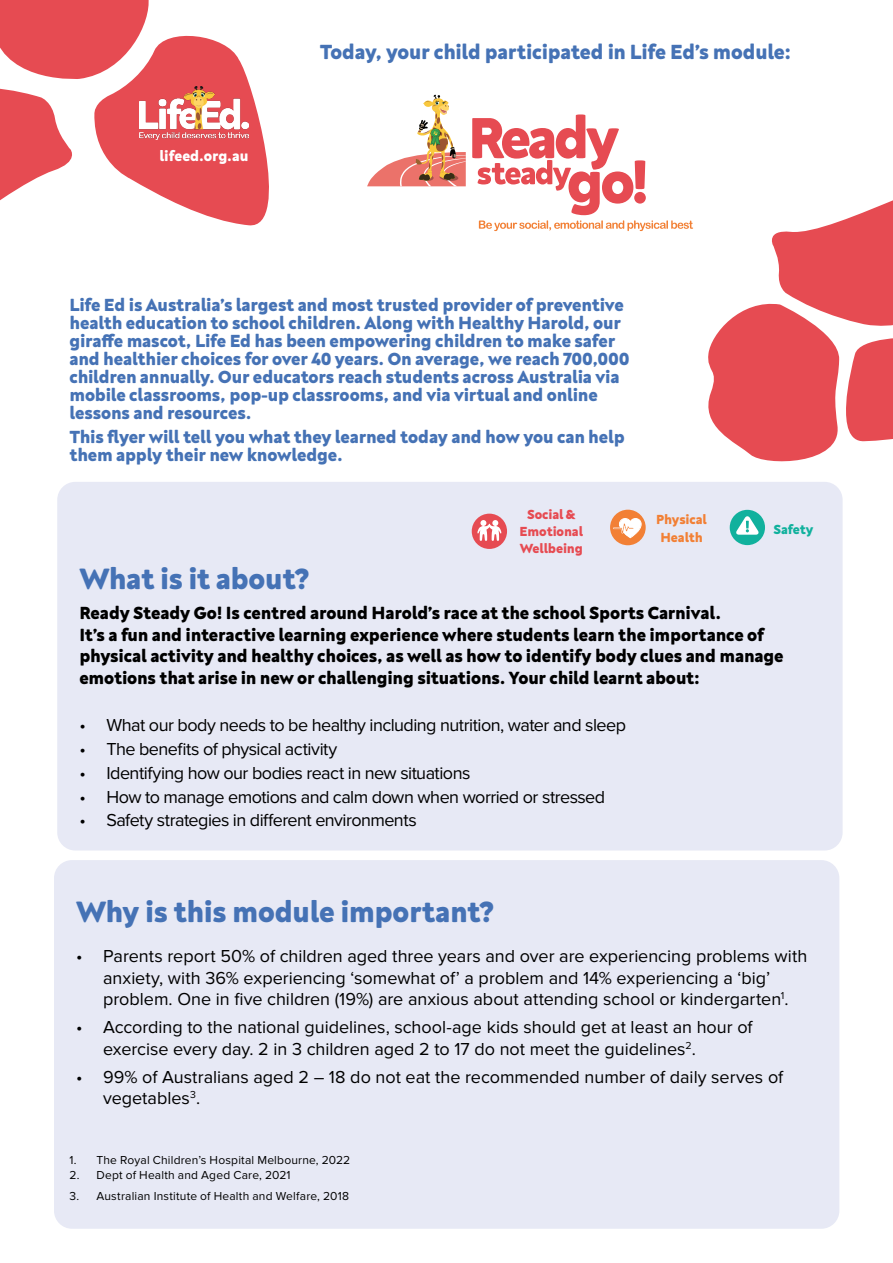
<style>
.page{position:relative;width:893px;height:1263px;background:#fff}
.page>*{position:absolute;margin:0;border:0;box-sizing:border-box;transform-origin:0 0}
.t1{font:800 30px "Neufreit";letter-spacing:-.005em;color:#4572b5}
.t2{font:800 21px "Neufreit";letter-spacing:-.005em;color:#4572b5}
.t3{font:800 18px/18px "Neufreit";letter-spacing:-.005em;color:#4572b5}
.t4{font:18px/21.6px "Proxima Nova";letter-spacing:-.005em;color:#000}
.t5{font:800 18px/21.6px "Neufreit";letter-spacing:-.005em;color:#000}
.t6{font:18px "Proxima Nova";letter-spacing:-.03em;color:#000}
.t7{font:800 15px "Neufreit";color:#fff}
.t8{font:800 13.5px/16.8px "Neufreit";letter-spacing:-.005em;color:#e64b52;text-align:center}
.t9{font:800 13.5px/18px "Neufreit";letter-spacing:-.005em;color:#f28035;text-align:center}
.t10{font:800 13.5px "Neufreit";color:#11b19d}
.t11{font:12px "Proxima Nova";letter-spacing:.015em;color:#000}
</style>
<div class="page">
<div style="left:54px;top:860px;width:785px;height:369px;background:#e7e9f5;border-radius:18px"></div>
<div style="left:57px;top:482px;width:786px;height:368px;background:#e7e9f5;border-radius:18px"></div>
<svg style="left:0;top:0;width:269px;height:226px"></svg>
<img style="left:140px;top:86px;width:108px;height:54px">
<svg style="left:367px;top:95px;width:99px;height:91px"></svg>
<svg style="left:472px;top:114px;width:421px;height:348px"></svg>
<div style="left:610px;top:510px;width:36px;height:35px;background:#f28035;border-radius:50%"></div>
<svg style="left:613px;top:518px;width:29px;height:20px"></svg>
<div style="left:472px;top:514px;width:35px;height:35px;background:#e64b52;border-radius:50%"></div>
<svg style="left:477px;top:520px;width:24px;height:21px"></svg>
<div style="left:730px;top:510px;width:35px;height:35px;background:#11b19d;border-radius:50%"></div>
<svg style="left:736px;top:516px;width:23px;height:19px"></svg>
<p class="t7" style="left:160px;top:147px;width:90px">lifeed.org.au</p>
<p class="t2" style="left:320px;top:40px;width:473px">Today, your child participated in Life Ed’s module:</p>
<p class="t3" style="left:69px;top:295px;width:561px">Life Ed is Australia’s largest and most trusted provider of preventive health education to school children. Along with Healthy Harold, our giraffe mascot, Life Ed has been empowering children to make safer and healthier choices for over 40 years. On average, we reach 700,000 children annually. Our educators reach students across Australia via mobile classrooms, pop-up classrooms, and via virtual and online lessons and resources.</p>
<p class="t3" style="left:69px;top:428px;width:557px">This flyer will tell you what they learned today and how you can help them apply their new knowledge.</p>
<p class="t8" style="left:520px;top:506px;width:65px">Social &amp;<br>Emotional<br>Wellbeing</p>
<p class="t9" style="left:656px;top:510px;width:52px">Physical<br>Health</p>
<p class="t10" style="left:774px;top:522px;width:41px">Safety</p>
<h1 class="t1" style="left:79px;top:561px;width:231px">What is it about?</h1>
<p class="t5" style="left:79px;top:602px;width:706px">Ready Steady Go! Is centred around Harold’s race at the school Sports Carnival.<br>It’s a fun and interactive learning experience where students learn the importance of physical activity and healthy choices, as well as how to identify body clues and manage emotions that arise in new or challenging situations. Your child learnt about:</p>
<p class="t6" style="left:79px;top:715px;width:548px">• What our body needs to be healthy including nutrition, water and sleep</p>
<p class="t6" style="left:79px;top:739px;width:259px">• The benefits of physical activity</p>
<p class="t6" style="left:79px;top:762px;width:392px">• Identifying how our bodies react in new situations</p>
<p class="t6" style="left:79px;top:786px;width:527px">• How to manage emotions and calm down when worried or stressed</p>
<p class="t6" style="left:79px;top:810px;width:339px">• Safety strategies in different environments</p>
<h1 class="t1" style="left:76px;top:894px;width:419px">Why is this module important?</h1>
<p class="t4" style="left:76px;top:945px;width:733px;text-align:center">• Parents report 50% of children aged three years and over are experiencing problems with anxiety, with 36% experiencing ‘somewhat of’ a problem and 14% experiencing a ‘big’ problem. One in five children (19%) are anxious about attending school or kindergarten<sup>1</sup>.</p>
<p class="t4" style="left:103px;top:1017px;width:651px;text-indent:-27px">• According to the national guidelines, school-age kids should get at least an hour of exercise every day. 2 in 3 children aged 2 to 17 do not meet the guidelines<sup>2</sup>.</p>
<p class="t4" style="left:103px;top:1066px;width:682px;text-indent:-27px">• 99% of Australians aged 2 – 18 do not eat the recommended number of daily serves of vegetables<sup>3</sup>.</p>
<p class="t11" style="left:69px;top:1153px;width:282px">1. The Royal Children’s Hospital Melbourne, 2022</p>
<p class="t11" style="left:69px;top:1168px;width:223px">2. Dept of Health and Aged Care, 2021</p>
<p class="t11" style="left:69px;top:1189px;width:281px">3. Australian Institute of Health and Welfare, 2018</p>
</div>
